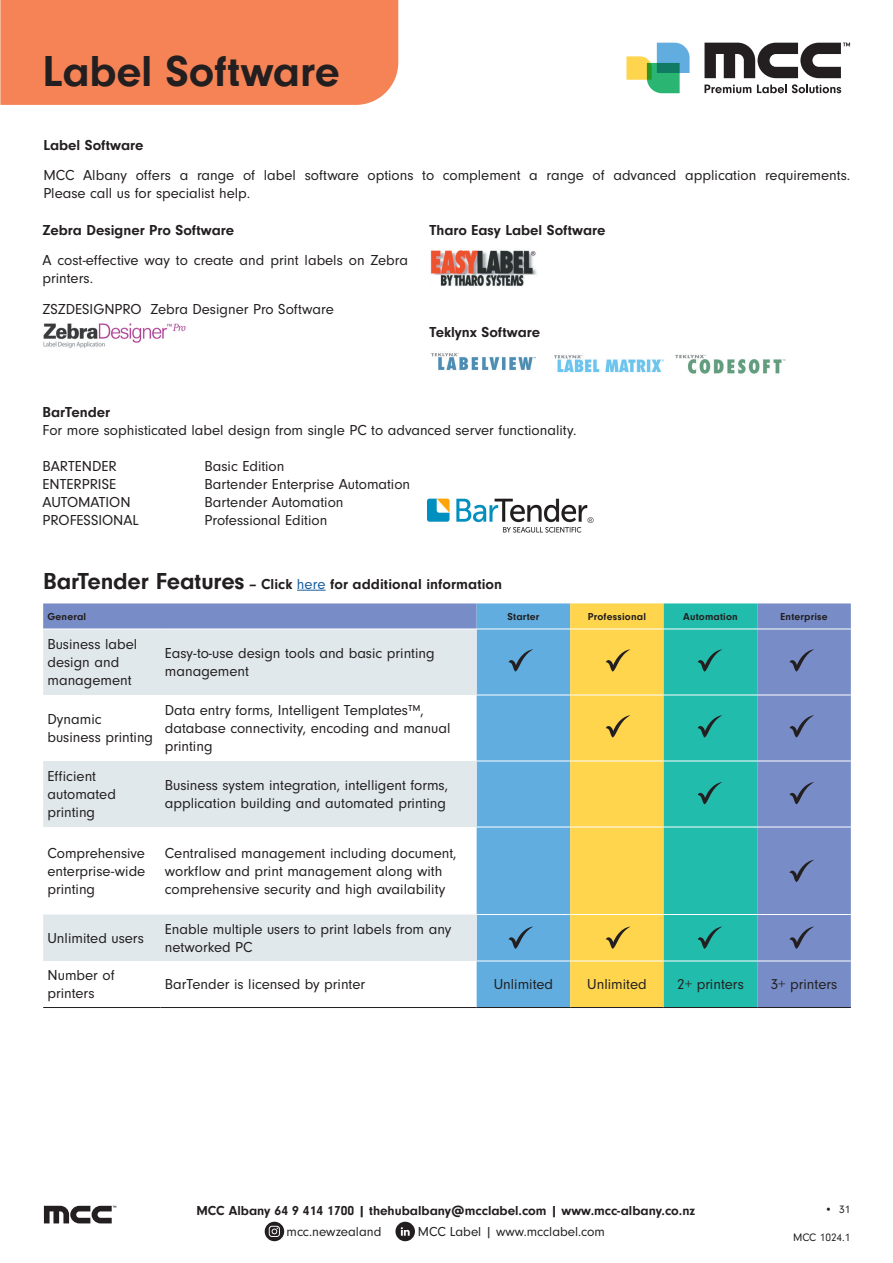
<style>
.page{position:relative;width:893px;height:1263px;background:#fff}
.page>*{position:absolute;margin:0;border:0;box-sizing:border-box;transform-origin:0 0}
.t1{font:700 45px "Neuzeit Gro";letter-spacing:-.005em;color:#231f20}
.Body_Left_Black{font:15px/18px "Neuzeit Gro";color:#231f20}
.Body{font:15px/18px "Neuzeit Gro";color:#231f20}
.Body-2{font:700 15px "Neuzeit Gro";color:#231f20}
.bullets_body{font:700 15px "Neuzeit Gro";letter-spacing:.005em;color:#231f20}
.Body_Left_Black-2{font:700 15px "Neuzeit Gro";color:#231f20}
.t2{font:700 13.5px "Neuzeit Gro";color:#231f20}
.t3{font:13.5px "Neuzeit Gro";color:#231f20}
.t4{font:11.25px "Neuzeit Gro";color:#231f20}
.Table_subhead{font:700 10.5px "Neuzeit Gro";letter-spacing:.02em;color:#231f20}
.s1{font-size:24px}
.s2{font-weight:400;color:#175d9e}
</style>
<div class="page">
<svg style="left:44px;top:1206px;width:72px;height:17px"></svg>
<svg style="left:704px;top:43px;width:146px;height:35px"></svg>
<svg style="left:704px;top:85px;width:47px;height:8px"></svg>
<svg style="left:757px;top:84px;width:84px;height:9px"></svg>
<svg style="left:626px;top:43px;width:64px;height:50px"></svg>
<svg style="left:265px;top:1222px;width:19px;height:19px"></svg>
<svg style="left:269px;top:1226px;width:11px;height:11px"></svg>
<div style="left:395px;top:1222px;width:20px;height:19px;background:#231f20;border-radius:50%"></div>
<svg style="left:401px;top:1227px;width:9px;height:9px"></svg>
<img style="left:427px;top:498px;width:167px;height:35px">
<img style="left:554px;top:355px;width:110px;height:18px">
<img style="left:431px;top:353px;width:105px;height:17px">
<img style="left:675px;top:354px;width:111px;height:20px">
<img style="left:430px;top:250px;width:107px;height:37px">
<img style="left:43px;top:323px;width:143px;height:25px">
<svg style="left:297px;top:590px;width:29px;height:1px"></svg>
<div style="left:0;top:0;width:398px;height:105px;background:#f58355"></div>
<div style="left:757px;top:603px;width:94px;height:404px;background:#788dc7"></div>
<hr style="left:757px;top:695px;width:94px;height:1px;background:#fff">
<hr style="left:757px;top:761px;width:94px;height:1px;background:#fff">
<hr style="left:757px;top:827px;width:94px;height:1px;background:#fff">
<hr style="left:757px;top:914px;width:94px;height:1px;background:#fff">
<hr style="left:757px;top:961px;width:94px;height:1px;background:#fff">
<hr style="left:757px;top:629px;width:94px;height:1px;background:#fff">
<hr style="left:477px;top:1007px;width:93px;height:1px;background:#231f20">
<hr style="left:570px;top:1007px;width:94px;height:1px;background:#231f20">
<hr style="left:757px;top:1007px;width:94px;height:1px;background:#231f20">
<hr style="left:664px;top:1007px;width:93px;height:1px;background:#231f20">
<hr style="left:43px;top:1007px;width:118px;height:1px;background:#231f20">
<hr style="left:161px;top:1007px;width:316px;height:1px;background:#231f20">
<svg style="left:43px;top:603px;width:714px;height:404px"></svg>
<svg style="left:789px;top:649px;width:25px;height:23px"></svg>
<svg style="left:789px;top:926px;width:25px;height:23px"></svg>
<svg style="left:789px;top:715px;width:25px;height:22px"></svg>
<svg style="left:789px;top:782px;width:25px;height:22px"></svg>
<svg style="left:789px;top:860px;width:25px;height:22px"></svg>
<p class="t1" style="left:43px;top:46px;width:299px">Label Software</p>
<p class="Body-2" style="left:43px;top:136px;width:102px">Label Software</p>
<p class="Body" style="left:43px;top:167px;width:808px">MCC Albany offers a range of label software options to complement a range of advanced application requirements.<br>Please call us for specialist help.</p>
<p class="Body-2" style="left:43px;top:221px;width:193px">Zebra Designer Pro Software</p>
<p class="Body" style="left:43px;top:252px;width:367px">A cost-effective way to create and print labels on Zebra printers.</p>
<p class="Body_Left_Black" style="left:43px;top:300px;width:293px">ZSZDESIGNPRO Zebra Designer Pro Software</p>
<p class="Body_Left_Black-2" style="left:429px;top:221px;width:177px">Tharo Easy Label Software</p>
<p class="Body-2" style="left:429px;top:324px;width:112px">Teklynx Software</p>
<p class="Body_Left_Black-2" style="left:43px;top:404px;width:69px">BarTender</p>
<p class="Body_Left_Black" style="left:43px;top:422px;width:535px">For more sophisticated label design from single PC to advanced server functionality.</p>
<p class="Body_Left_Black" style="left:43px;top:458px;width:76px">BARTENDER</p>
<p class="Body_Left_Black" style="left:205px;top:458px;width:81px">Basic Edition</p>
<p class="Body_Left_Black" style="left:43px;top:476px;width:75px">ENTERPRISE</p>
<p class="Body_Left_Black" style="left:205px;top:476px;width:207px">Bartender Enterprise Automation</p>
<p class="Body_Left_Black" style="left:43px;top:494px;width:90px">AUTOMATION</p>
<p class="Body_Left_Black" style="left:205px;top:494px;width:141px">Bartender Automation</p>
<p class="Body_Left_Black" style="left:43px;top:512px;width:98px">PROFESSIONAL</p>
<p class="Body_Left_Black" style="left:205px;top:512px;width:124px">Professional Edition</p>
<p class="bullets_body" style="left:43px;top:575px;width:461px"><span class="s1">BarTender Features</span> – Click <span class="s2">here</span> for additional information</p>
<p class="Table_subhead" style="left:47px;top:610px;width:40px">General</p>
<p class="Table_subhead" style="left:507px;top:610px;width:33px">Starter</p>
<p class="Table_subhead" style="left:588px;top:610px;width:60px">Professional</p>
<p class="Table_subhead" style="left:683px;top:610px;width:56px">Automation</p>
<p class="Table_subhead" style="left:780px;top:610px;width:49px">Enterprise</p>
<p class="Body_Left_Black" style="left:47px;top:635px;width:91px">Business label design and management</p>
<p class="Body_Left_Black" style="left:165px;top:644px;width:271px">Easy-to-use design tools and basic printing management</p>
<p class="Body_Left_Black" style="left:47px;top:710px;width:107px">Dynamic business printing</p>
<p class="Body_Left_Black" style="left:165px;top:701px;width:287px">Data entry forms, Intelligent Templates™, database connectivity, encoding and manual printing</p>
<p class="Body_Left_Black" style="left:47px;top:767px;width:70px">Efficient automated printing</p>
<p class="Body_Left_Black" style="left:165px;top:776px;width:285px">Business system integration, intelligent forms, application building and automated printing</p>
<p class="Body_Left_Black" style="left:47px;top:844px;width:99px;text-align:justify">Comprehensive enterprise-wide printing</p>
<p class="Body_Left_Black" style="left:165px;top:844px;width:293px">Centralised management including document, workflow and print management along with comprehensive security and high availability</p>
<p class="Body_Left_Black" style="left:47px;top:929px;width:98px">Unlimited users</p>
<p class="Body_Left_Black" style="left:165px;top:920px;width:288px">Enable multiple users to print labels from any networked PC</p>
<p class="Body_Left_Black" style="left:47px;top:967px;width:69px">Number of printers</p>
<p class="Body_Left_Black" style="left:165px;top:976px;width:202px">BarTender is licensed by printer</p>
<p class="Body_Left_Black" style="left:494px;top:976px;width:61px">Unlimited</p>
<p class="Body_Left_Black" style="left:587px;top:976px;width:61px">Unlimited</p>
<p class="Body_Left_Black" style="left:677px;top:976px;width:68px">2+ printers</p>
<p class="Body_Left_Black" style="left:771px;top:976px;width:68px">3+ printers</p>
<p class="t2" style="left:196px;top:1202px;width:500px">MCC Albany 64 9 414 1700 | thehubalbany@mcclabel.com | www.mcc-albany.co.nz</p>
<p class="t3" style="left:287px;top:1224px;width:96px">mcc.newzealand</p>
<p class="t3" style="left:418px;top:1224px;width:189px">MCC Label | www.mcclabel.com</p>
<p class="t4" style="left:825px;top:1203px;width:27px">• 31</p>
<p class="t4" style="left:793px;top:1231px;width:59px">MCC 1024.1</p>
</div>
